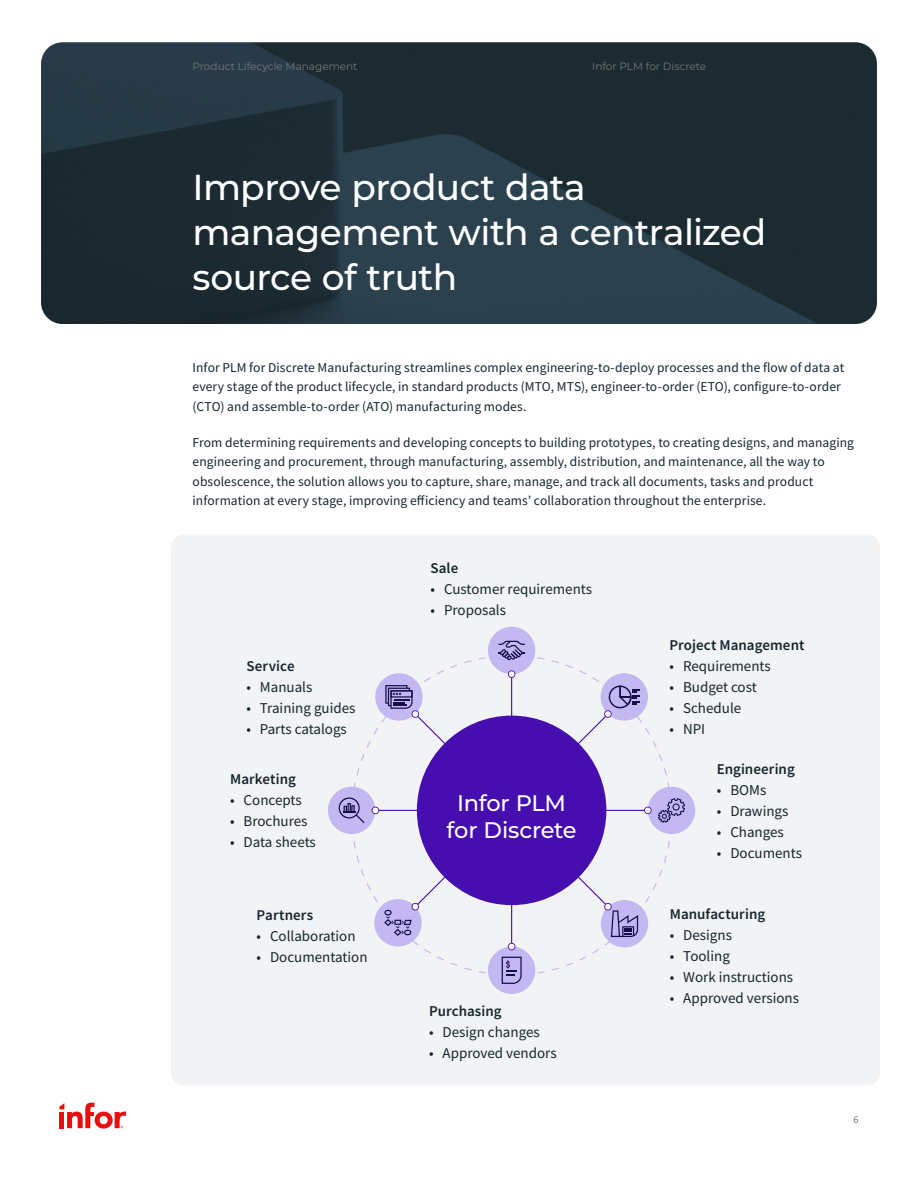
<style>
.page{position:relative;width:918px;height:1188px;background:#fff}
.page>*{position:absolute;margin:0;border:0;box-sizing:border-box;transform-origin:0 0}
.t1{font:500 36px/45px "Montserrat";letter-spacing:-.02em;color:#fff}
.t2{font:500 22.5px/27px "Montserrat";letter-spacing:-.01em;color:#fff;text-align:center}
.t3{font:15px "Source Sans Pro";color:#15262e}
.t4{font:600 15px "Source Sans Pro";letter-spacing:.005em;color:#15262e}
.t5{font:13.5px/19.5px "Source Sans Pro";letter-spacing:.005em;color:#15262e}
.t6{font:10.5px "Montserrat";color:#747777}
.t7{font:10.5px "Source Sans Pro";color:#747777}
</style>
<div class="page">
<svg style="left:59px;top:1103px;width:67px;height:26px"></svg>
<img style="left:41px;top:42px;width:836px;height:282px">
<div style="left:171px;top:535px;width:709px;height:550px;background:#f2f3f4;border-radius:13px"></div>
<div style="left:488px;top:947px;width:47px;height:47px;background:#c4b8f2;border-radius:50%"></div>
<div style="left:328px;top:787px;width:47px;height:47px;background:#c4b8f2;border-radius:50%"></div>
<div style="left:488px;top:627px;width:47px;height:47px;background:#c4b8f2;border-radius:50%"></div>
<div style="left:648px;top:787px;width:47px;height:47px;background:#c4b8f2;border-radius:50%"></div>
<svg style="left:339px;top:641px;width:346px;height:343px"></svg>
<div style="left:417px;top:716px;width:189px;height:189px;background:#460daf;border-radius:50%"></div>
<p class="t6" style="left:193px;top:59px;width:166px">Product Lifecycle Management</p>
<p class="t6" style="left:592px;top:59px;width:116px">Infor PLM for Discrete</p>
<h1 class="t1" style="left:193px;top:163px;width:575px">Improve product data management with a centralized source of truth</h1>
<p class="t5" style="left:193px;top:358px;width:653px">Infor PLM for Discrete Manufacturing streamlines complex engineering-to-deploy processes and the flow of data at every stage of the product lifecycle, in standard products (MTO, MTS), engineer-to-order (ETO), configure-to-order (CTO) and assemble-to-order (ATO) manufacturing modes.</p>
<p class="t5" style="left:193px;top:432px;width:663px">From determining requirements and developing concepts to building prototypes, to creating designs, and managing engineering and procurement, through manufacturing, assembly, distribution, and maintenance, all the way to obsolescence, the solution allows you to capture, share, manage, and track all documents, tasks and product information at every stage, improving efficiency and teams’ collaboration throughout the enterprise.</p>
<p class="t4" style="left:246px;top:656px;width:50px">Service</p>
<p class="t3" style="left:246px;top:678px;width:67px">• Manuals</p>
<p class="t3" style="left:246px;top:699px;width:111px">• Training guides</p>
<p class="t3" style="left:246px;top:720px;width:102px">• Parts catalogs</p>
<p class="t4" style="left:230px;top:770px;width:67px">Marketing</p>
<p class="t3" style="left:230px;top:791px;width:73px">• Concepts</p>
<p class="t3" style="left:230px;top:812px;width:79px">• Brochures</p>
<p class="t3" style="left:230px;top:833px;width:87px">• Data sheets</p>
<p class="t4" style="left:257px;top:905px;width:58px">Partners</p>
<p class="t3" style="left:257px;top:926px;width:101px">• Collaboration</p>
<p class="t3" style="left:257px;top:947px;width:113px">• Documentation</p>
<p class="t4" style="left:431px;top:558px;width:29px">Sale</p>
<p class="t3" style="left:431px;top:580px;width:163px">• Customer requirements</p>
<p class="t3" style="left:431px;top:601px;width:77px">• Proposals</p>
<h2 class="t2" style="left:447px;top:788px;width:132px">Infor PLM for Discrete</h2>
<p class="t4" style="left:429px;top:1001px;width:74px">Purchasing</p>
<p class="t3" style="left:429px;top:1023px;width:112px">• Design changes</p>
<p class="t3" style="left:429px;top:1044px;width:129px">• Approved vendors</p>
<p class="t4" style="left:670px;top:635px;width:136px">Project Management</p>
<p class="t3" style="left:670px;top:656px;width:103px">• Requirements</p>
<p class="t3" style="left:670px;top:677px;width:89px">• Budget cost</p>
<p class="t3" style="left:670px;top:698px;width:73px">• Schedule</p>
<p class="t3" style="left:670px;top:719px;width:37px">• NPI</p>
<p class="t4" style="left:717px;top:759px;width:80px">Engineering</p>
<p class="t3" style="left:717px;top:780px;width:51px">• BOMs</p>
<p class="t3" style="left:717px;top:801px;width:73px">• Drawings</p>
<p class="t3" style="left:717px;top:822px;width:69px">• Changes</p>
<p class="t3" style="left:717px;top:843px;width:87px">• Documents</p>
<p class="t4" style="left:670px;top:904px;width:97px">Manufacturing</p>
<p class="t3" style="left:670px;top:925px;width:64px">• Designs</p>
<p class="t3" style="left:670px;top:946px;width:62px">• Tooling</p>
<p class="t3" style="left:670px;top:967px;width:125px">• Work instructions</p>
<p class="t3" style="left:670px;top:988px;width:131px">• Approved versions</p>
<p class="t7" style="left:853px;top:1113px;width:7px">6</p>
</div>
